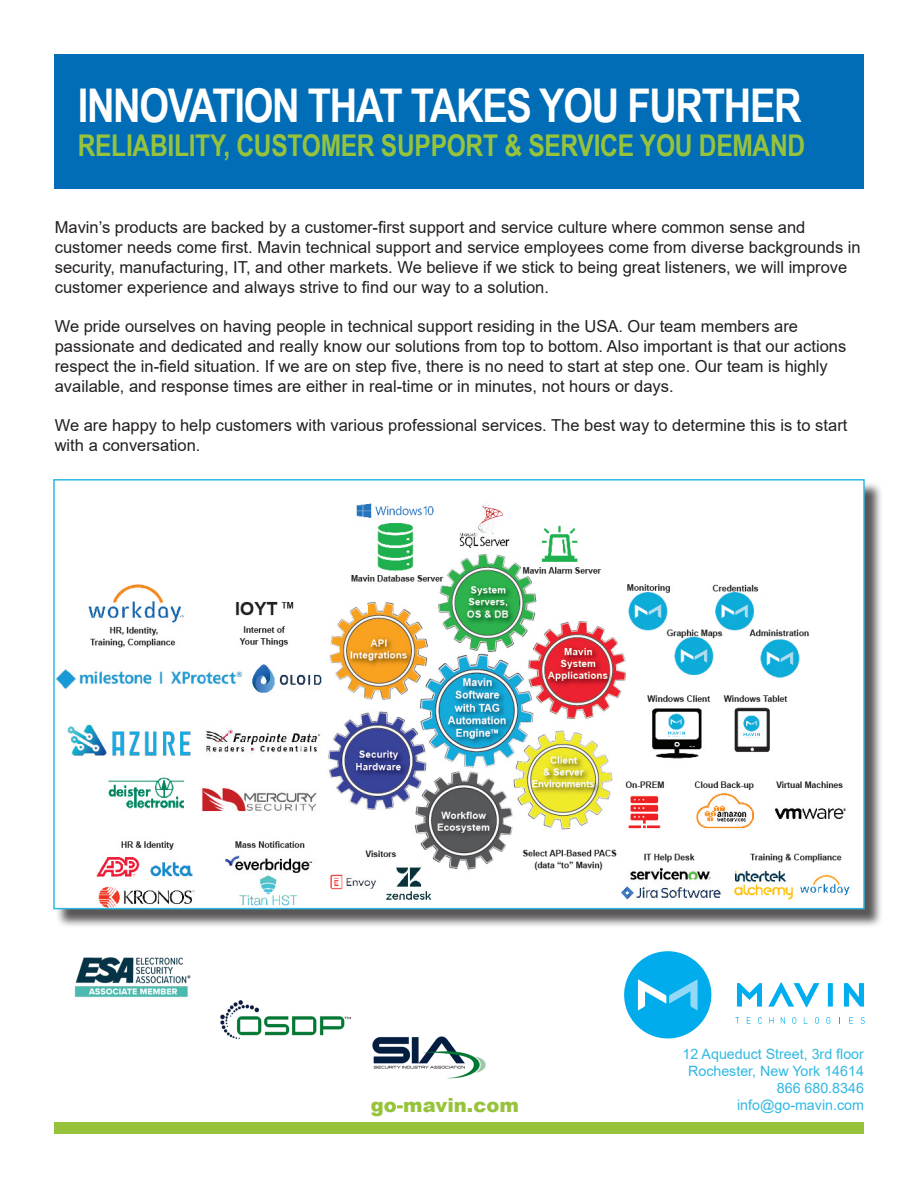
<style>
.page{position:relative;width:918px;height:1188px;background:#fff}
.page>*{position:absolute;margin:0;border:0;box-sizing:border-box;transform-origin:0 0}
.t1{font:700 46.5px "Arial Narrow";letter-spacing:-.03em;color:#fff}
.t2{font:700 30px "Arial Narrow";letter-spacing:-.01em;color:#97c33c}
.t3{font:900 19.5px "Arial";color:#97c33c}
.t4{font:16.5px/19.8px "Arial";color:#231f20}
.t5{font:14.25px "Arial";color:#31b8e1}
</style>
<div class="page">
<div style="left:54px;top:54px;width:810px;height:135px;background:#006db6"></div>
<div style="left:54px;top:1122px;width:810px;height:12px;background:#97c33c"></div>
<div style="left:56px;top:481px;width:827px;height:447px;background:#231f20;opacity:.75"></div>
<img style="left:56px;top:482px;width:806px;height:424px">
<div style="left:53px;top:479px;width:812px;height:430px;border:2px solid #30b8e2"></div>
<div style="left:624px;top:951px;width:87px;height:87px;background:#00aceb;border-radius:50%"></div>
<svg style="left:638px;top:980px;width:60px;height:30px"></svg>
<svg style="left:737px;top:983px;width:25px;height:24px"></svg>
<svg style="left:768px;top:983px;width:51px;height:24px"></svg>
<svg style="left:828px;top:983px;width:5px;height:24px"></svg>
<svg style="left:844px;top:983px;width:20px;height:24px"></svg>
<svg style="left:747px;top:1017px;width:4px;height:7px"></svg>
<svg style="left:758px;top:1017px;width:4px;height:7px"></svg>
<svg style="left:769px;top:1017px;width:5px;height:7px"></svg>
<svg style="left:781px;top:1017px;width:4px;height:7px"></svg>
<svg style="left:792px;top:1017px;width:4px;height:7px"></svg>
<svg style="left:815px;top:1017px;width:4px;height:7px"></svg>
<svg style="left:826px;top:1017px;width:4px;height:7px"></svg>
<svg style="left:849px;top:1017px;width:4px;height:7px"></svg>
<svg style="left:861px;top:1017px;width:4px;height:7px"></svg>
<img style="left:74px;top:957px;width:117px;height:40px">
<img style="left:221px;top:1000px;width:130px;height:39px">
<img style="left:372px;top:1036px;width:114px;height:43px">
<p class="t1" style="left:78px;top:71px;width:725px">INNOVATION THAT TAKES YOU FURTHER</p>
<p class="t2" style="left:78px;top:122px;width:729px">RELIABILITY, CUSTOMER SUPPORT &amp; SERVICE YOU DEMAND</p>
<p class="t4" style="left:55px;top:218px;width:808px">Mavin’s products are backed by a customer-first support and service culture where common sense and customer needs come first. Mavin technical support and service employees come from diverse backgrounds in security, manufacturing, IT, and other markets. We believe if we stick to being great listeners, we will improve customer experience and always strive to find our way to a solution.</p>
<p class="t4" style="left:55px;top:317px;width:793px">We pride ourselves on having people in technical support residing in the USA. Our team members are passionate and dedicated and really know our solutions from top to bottom. Also important is that our actions respect the in-field situation. If we are on step five, there is no need to start at step one. Our team is highly available, and response times are either in real-time or in minutes, not hours or days.</p>
<p class="t4" style="left:55px;top:416px;width:794px">We are happy to help customers with various professional services. The best way to determine this is to start with a conversation.</p>
<p class="t5" style="left:683px;top:1044px;width:183px">12 Aqueduct Street, 3rd floor</p>
<p class="t5" style="left:688px;top:1061px;width:177px">Rochester, New York 14614</p>
<p class="t5" style="left:777px;top:1078px;width:89px">866 680.8346</p>
<p class="t3" style="left:371px;top:1091px;width:150px">go-mavin.com</p>
<p class="t5" style="left:737px;top:1095px;width:128px">info@go-mavin.com</p>
</div>
